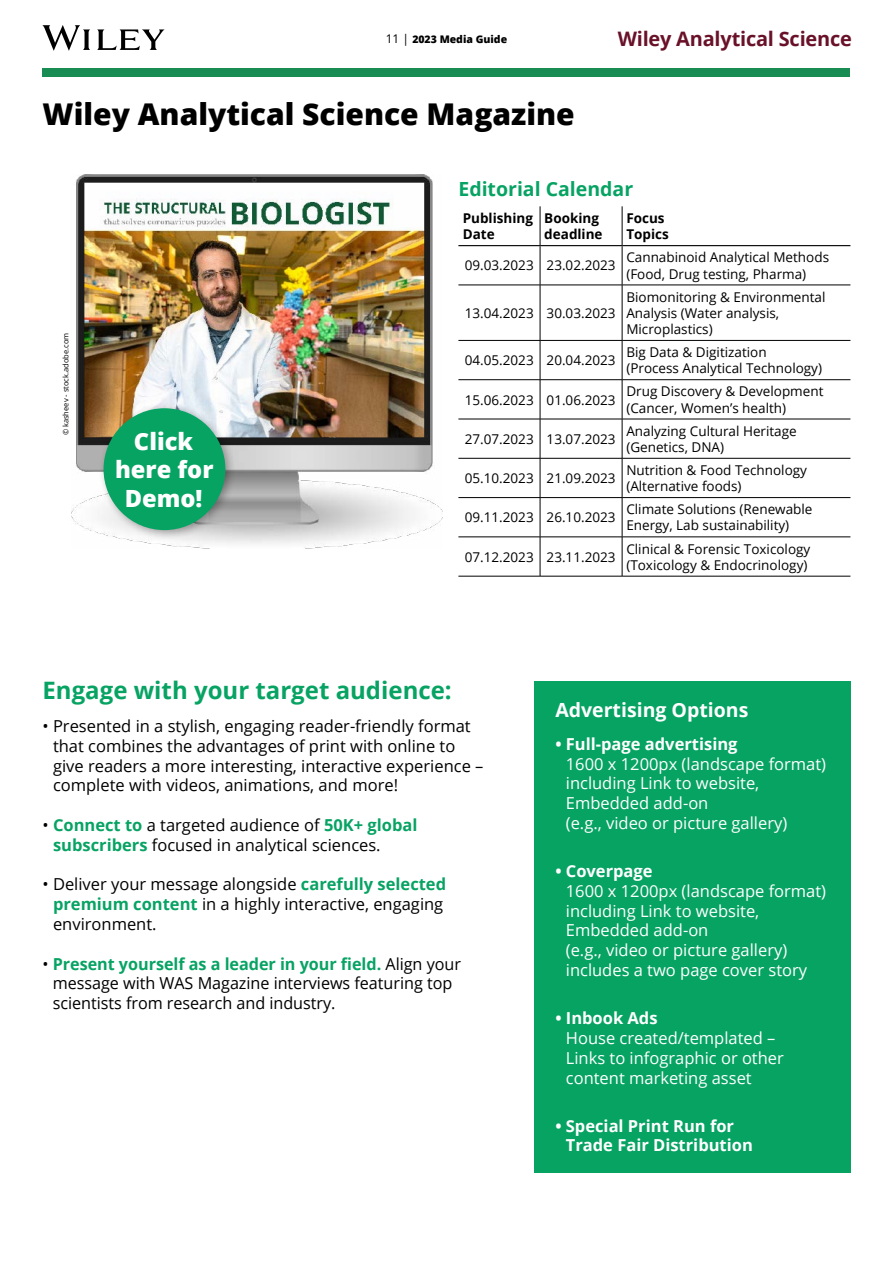
<style>
.page{position:relative;width:893px;height:1263px;background:#fff}
.page>*{position:absolute;margin:0;border:0;box-sizing:border-box;transform-origin:0 0}
.t1{font:800 30px "Open Sans";color:#000}
.t2{font:700 24px "Open Sans";color:#07a363}
.t3{font:800 23.7px/28.5px "Open Sans";color:#fff;text-align:center}
.t4{font:700 19.95px "Open Sans";letter-spacing:-.01em;color:#691129}
.t5{font:700 19.5px "Open Sans";color:#fff}
.t6{font:700 19.5px "Open Sans";color:#07a363}
.t7{font:16.5px/19.8px "Open Sans";color:#000}
.t8{font:16.5px/19.8px "Open Sans";color:#fff}
.t9{font:700 16.5px/19.8px "Open Sans";color:#fff}
.t10{font:13.5px/16.2px "Open Sans";color:#000}
.t11{font:700 13.5px/16.2px "Open Sans";color:#000}
.t12{font:800 10.5px "Open Sans";color:#000}
.t13{font:7.5px "Open Sans";color:#000}
.s1{font-weight:400;font-size:12px}
.s2{font-weight:700;color:#07a363}
</style>
<div class="page">
<div style="left:43px;top:68px;width:807px;height:9px;background:#198c53"></div>
<svg style="left:43px;top:25px;width:121px;height:26px"></svg>
<div style="left:534px;top:681px;width:316px;height:492px;background:#07a363"></div>
<hr style="left:458px;top:419px;width:82px;height:1px;background:#000">
<hr style="left:540px;top:419px;width:82px;height:1px;background:#000">
<hr style="left:622px;top:419px;width:228px;height:1px;background:#000">
<hr style="left:458px;top:458px;width:82px;height:1px;background:#000">
<hr style="left:540px;top:458px;width:82px;height:1px;background:#000">
<hr style="left:622px;top:458px;width:228px;height:1px;background:#000">
<hr style="left:458px;top:497px;width:82px;height:1px;background:#000">
<hr style="left:540px;top:497px;width:82px;height:1px;background:#000">
<hr style="left:622px;top:497px;width:228px;height:1px;background:#000">
<hr style="left:458px;top:537px;width:82px;height:1px;background:#000">
<hr style="left:540px;top:537px;width:82px;height:1px;background:#000">
<hr style="left:622px;top:537px;width:228px;height:1px;background:#000">
<hr style="left:458px;top:576px;width:82px;height:1px;background:#000">
<hr style="left:540px;top:576px;width:82px;height:1px;background:#000">
<hr style="left:622px;top:576px;width:228px;height:1px;background:#000">
<hr style="left:458px;top:379px;width:82px;height:1px;background:#000">
<hr style="left:540px;top:379px;width:82px;height:1px;background:#000">
<hr style="left:622px;top:379px;width:228px;height:1px;background:#000">
<hr style="left:458px;top:340px;width:82px;height:1px;background:#000">
<hr style="left:540px;top:340px;width:82px;height:1px;background:#000">
<hr style="left:622px;top:340px;width:228px;height:1px;background:#000">
<hr style="left:458px;top:285px;width:82px;height:1px;background:#000">
<hr style="left:540px;top:285px;width:82px;height:1px;background:#000">
<hr style="left:622px;top:285px;width:228px;height:1px;background:#000">
<hr style="left:540px;top:206px;width:1px;height:39px;background:#000">
<hr style="left:540px;top:246px;width:1px;height:39px;background:#000">
<hr style="left:622px;top:246px;width:1px;height:39px;background:#000">
<hr style="left:540px;top:285px;width:1px;height:55px;background:#000">
<hr style="left:622px;top:285px;width:1px;height:55px;background:#000">
<hr style="left:540px;top:341px;width:1px;height:38px;background:#000">
<hr style="left:622px;top:341px;width:1px;height:38px;background:#000">
<hr style="left:540px;top:380px;width:1px;height:39px;background:#000">
<hr style="left:622px;top:380px;width:1px;height:39px;background:#000">
<hr style="left:540px;top:419px;width:1px;height:39px;background:#000">
<hr style="left:622px;top:419px;width:1px;height:39px;background:#000">
<hr style="left:540px;top:458px;width:1px;height:39px;background:#000">
<hr style="left:622px;top:458px;width:1px;height:39px;background:#000">
<hr style="left:540px;top:498px;width:1px;height:39px;background:#000">
<hr style="left:622px;top:498px;width:1px;height:39px;background:#000">
<hr style="left:540px;top:537px;width:1px;height:39px;background:#000">
<hr style="left:622px;top:537px;width:1px;height:39px;background:#000">
<hr style="left:458px;top:245px;width:82px;height:1px;background:#000">
<hr style="left:540px;top:245px;width:82px;height:1px;background:#000">
<hr style="left:622px;top:245px;width:228px;height:1px;background:#000">
<hr style="left:622px;top:206px;width:1px;height:39px;background:#000">
<img style="left:71px;top:174px;width:371px;height:375px">
<div style="left:97px;top:402px;width:139px;height:138px;background:#000;opacity:.3"></div>
<div style="left:104px;top:408px;width:121px;height:122px;background:#07a363;border-radius:50%"></div>
<p class="t12" style="left:386px;top:31px;width:123px"><span class="s1">11 |</span> 2023 Media Guide</p>
<h3 class="t4" style="left:618px;top:25px;width:236px">Wiley Analytical Science</h3>
<h1 class="t1" style="left:43px;top:91px;width:534px">Wiley Analytical Science Magazine</h1>
<p class="t13" style="left:61px;top:435px;width:104px;rotate:-90deg">© kasheev - stock.adobe.com</p>
<h3 class="t3" style="left:115px;top:426px;width:100px">Click here for<br>Demo!</h3>
<h3 class="t6" style="left:458px;top:175px;width:176px">Editorial Calendar</h3>
<p class="t11" style="left:463px;top:210px;width:72px">Publishing<br>Date</p>
<p class="t11" style="left:544px;top:210px;width:60px">Booking deadline</p>
<p class="t11" style="left:626px;top:210px;width:44px">Focus<br>Topics</p>
<p class="t10" style="left:465px;top:257px;width:152px">09.03.2023 23.02.2023</p>
<p class="t10" style="left:626px;top:249px;width:204px">Cannabinoid Analytical Methods (Food, Drug testing, Pharma)</p>
<p class="t10" style="left:465px;top:304px;width:152px">13.04.2023 30.03.2023</p>
<p class="t10" style="left:626px;top:288px;width:201px">Biomonitoring &amp; Environmental<br>Analysis (Water analysis,<br>Microplastics)</p>
<p class="t10" style="left:465px;top:352px;width:152px">04.05.2023 20.04.2023</p>
<p class="t10" style="left:626px;top:344px;width:197px">Big Data &amp; Digitization (Process Analytical Technology)</p>
<p class="t10" style="left:465px;top:391px;width:152px">15.06.2023 01.06.2023</p>
<p class="t10" style="left:626px;top:383px;width:199px">Drug Discovery &amp; Development (Cancer, Women’s health)</p>
<p class="t10" style="left:465px;top:430px;width:152px">27.07.2023 13.07.2023</p>
<p class="t10" style="left:626px;top:422px;width:172px">Analyzing Cultural Heritage (Genetics, DNA)</p>
<p class="t10" style="left:465px;top:470px;width:152px">05.10.2023 21.09.2023</p>
<p class="t10" style="left:626px;top:462px;width:182px">Nutrition &amp; Food Technology (Alternative foods)</p>
<p class="t10" style="left:465px;top:509px;width:152px">09.11.2023 26.10.2023</p>
<p class="t10" style="left:626px;top:501px;width:188px">Climate Solutions (Renewable<br>Energy, Lab sustainability)</p>
<p class="t10" style="left:465px;top:548px;width:152px">07.12.2023 23.11.2023</p>
<p class="t10" style="left:626px;top:540px;width:186px">Clinical &amp; Forensic Toxicology (Toxicology &amp; Endocrinology)</p>
<h2 class="t2" style="left:43px;top:674px;width:411px">Engage with your target audience:</h2>
<p class="t7" style="left:53px;top:716px;width:432px;text-indent:-10px">• Presented in a stylish, engaging reader-friendly format that combines the advantages of print with online to give readers a more interesting, interactive experience – complete with videos, animations, and more!</p>
<p class="t7" style="left:53px;top:815px;width:366px;text-indent:-10px">• <span class="s2">Connect to</span> a targeted audience of <span class="s2">50K+ global subscribers</span> focused in analytical sciences.</p>
<p class="t7" style="left:53px;top:874px;width:395px;text-indent:-10px">• Deliver your message alongside <span class="s2">carefully selected premium content</span> in a highly interactive, engaging environment.</p>
<p class="t7" style="left:53px;top:953px;width:410px;text-indent:-10px">• <span class="s2">Present yourself as a leader in your field.</span> Align your message with WAS Magazine interviews featuring top scientists from research and industry.</p>
<h3 class="t5" style="left:555px;top:696px;width:195px">Advertising Options</h3>
<p class="t9" style="left:555px;top:733px;width:184px">• Full-page advertising</p>
<p class="t8" style="left:566px;top:753px;width:262px">1600 x 1200px (landscape format) including Link to website,<br>Embedded add-on<br>(e.g., video or picture gallery)</p>
<p class="t9" style="left:555px;top:861px;width:99px">• Coverpage</p>
<p class="t8" style="left:566px;top:880px;width:262px">1600 x 1200px (landscape format) including Link to website,<br>Embedded add-on<br>(e.g., video or picture gallery) includes a two page cover story</p>
<p class="t9" style="left:555px;top:1008px;width:104px">• Inbook Ads</p>
<p class="t8" style="left:566px;top:1028px;width:220px">House created/templated –<br>Links to infographic or other content marketing asset</p>
<p class="t9" style="left:566px;top:1115px;width:188px;text-indent:-10px">• Special Print Run for<br>Trade Fair Distribution</p>
</div>
